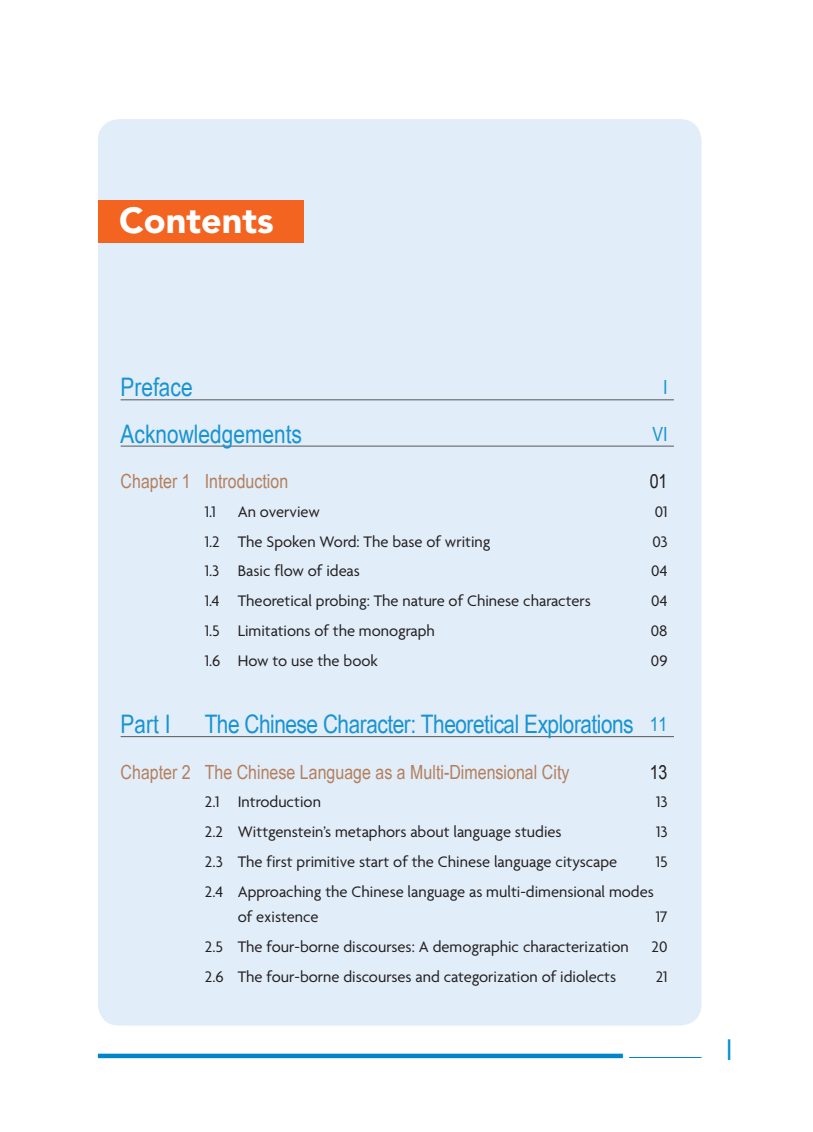
<style>
.page{position:relative;width:813px;height:1132px;background:#fff}
.page>*{position:absolute;margin:0;border:0;box-sizing:border-box;transform-origin:0 0}
.t1{font:900 36px "Avenir LT Std";color:#fff}
.t2{font:27px "Euphemia UCAS";color:#068fd0}
.t3{font:25.5px "Arial Narrow";letter-spacing:-.02em;color:#1893d2}
.t4{font:25.5px "Arial Narrow";color:#1893d2}
.t5{font:19.5px "Arial Narrow";color:#b47f5d}
.t6{font:19.5px "Arial Narrow";color:#231f20}
.t7{font:19.5px "Arial Narrow";color:#1893d2}
.t8{font:16.5px/25.5px "Agenda";color:#231f20}
.s1{font-size:19.5px}
</style>
<div class="page">
<svg style="left:98px;top:1053px;width:524px;height:4px;background:#2a98d2"></svg>
<hr style="left:628px;top:1056px;width:73px;height:1px;background:#0084ca">
<div style="left:98px;top:119px;width:603px;height:906px;background:#e1edf8;border-radius:21px"></div>
<div style="left:98px;top:199px;width:205px;height:43px;background:#f36421"></div>
<hr style="left:120px;top:399px;width:553px;height:1px;background:#57585a">
<hr style="left:120px;top:445px;width:553px;height:1px;background:#57585a">
<hr style="left:120px;top:736px;width:553px;height:1px;background:#57585a">
<p class="t1" style="left:119px;top:199px;width:156px">Contents</p>
<p class="t4" style="left:120px;top:373px;width:74px">Preface</p>
<p class="t7" style="left:662px;top:376px;width:6px">I</p>
<p class="t4" style="left:120px;top:419px;width:183px">Acknowledgements</p>
<p class="t7" style="left:652px;top:422px;width:17px">VI</p>
<p class="t5" style="left:120px;top:470px;width:169px">Chapter 1 Introduction</p>
<p class="t6" style="left:649px;top:470px;width:19px">01</p>
<p class="t8" style="left:204px;top:499px;width:13px">1.1</p>
<p class="t8" style="left:237px;top:499px;width:84px">An overview</p>
<p class="t8" style="left:654px;top:499px;width:14px">01</p>
<p class="t8" style="left:204px;top:529px;width:287px">1.2 The Spoken Word: The base of writing</p>
<p class="t8" style="left:652px;top:529px;width:17px">03</p>
<p class="t8" style="left:204px;top:559px;width:157px">1.3 Basic flow of ideas</p>
<p class="t8" style="left:651px;top:559px;width:18px">04</p>
<p class="t8" style="left:204px;top:589px;width:387px">1.4 Theoretical probing: The nature of Chinese characters</p>
<p class="t8" style="left:651px;top:589px;width:18px">04</p>
<p class="t8" style="left:204px;top:618px;width:232px">1.5 Limitations of the monograph</p>
<p class="t8" style="left:650px;top:618px;width:18px">08</p>
<p class="t8" style="left:204px;top:648px;width:175px">1.6 How to use the book</p>
<p class="t8" style="left:650px;top:648px;width:18px">09</p>
<p class="t3" style="left:120px;top:709px;width:51px">Part I</p>
<p class="t3" style="left:204px;top:709px;width:464px">The Chinese Character: Theoretical Explorations <span class="s1">11</span></p>
<p class="t5" style="left:120px;top:760px;width:450px">Chapter 2 The Chinese Language as a Multi-Dimensional City</p>
<p class="t6" style="left:649px;top:760px;width:19px">13</p>
<p class="t8" style="left:204px;top:790px;width:118px">2.1 Introduction</p>
<p class="t8" style="left:655px;top:790px;width:13px">13</p>
<p class="t8" style="left:204px;top:819px;width:358px">2.2 Wittgenstein’s metaphors about language studies</p>
<p class="t8" style="left:655px;top:819px;width:13px">13</p>
<p class="t8" style="left:204px;top:849px;width:414px">2.3 The first primitive start of the Chinese language cityscape</p>
<p class="t8" style="left:655px;top:849px;width:13px">15</p>
<p class="t8" style="left:237px;top:879px;width:417px;text-indent:-33px">2.4 Approaching the Chinese language as multi-dimensional modes of existence</p>
<p class="t8" style="left:655px;top:904px;width:13px">17</p>
<p class="t8" style="left:204px;top:934px;width:425px">2.5 The four-borne discourses: A demographic characterization</p>
<p class="t8" style="left:651px;top:934px;width:17px">20</p>
<p class="t8" style="left:204px;top:964px;width:413px">2.6 The four-borne discourses and categorization of idiolects</p>
<p class="t8" style="left:655px;top:964px;width:13px">21</p>
<h2 class="t2" style="left:725px;top:1029px;width:8px">I</h2>
</div>
